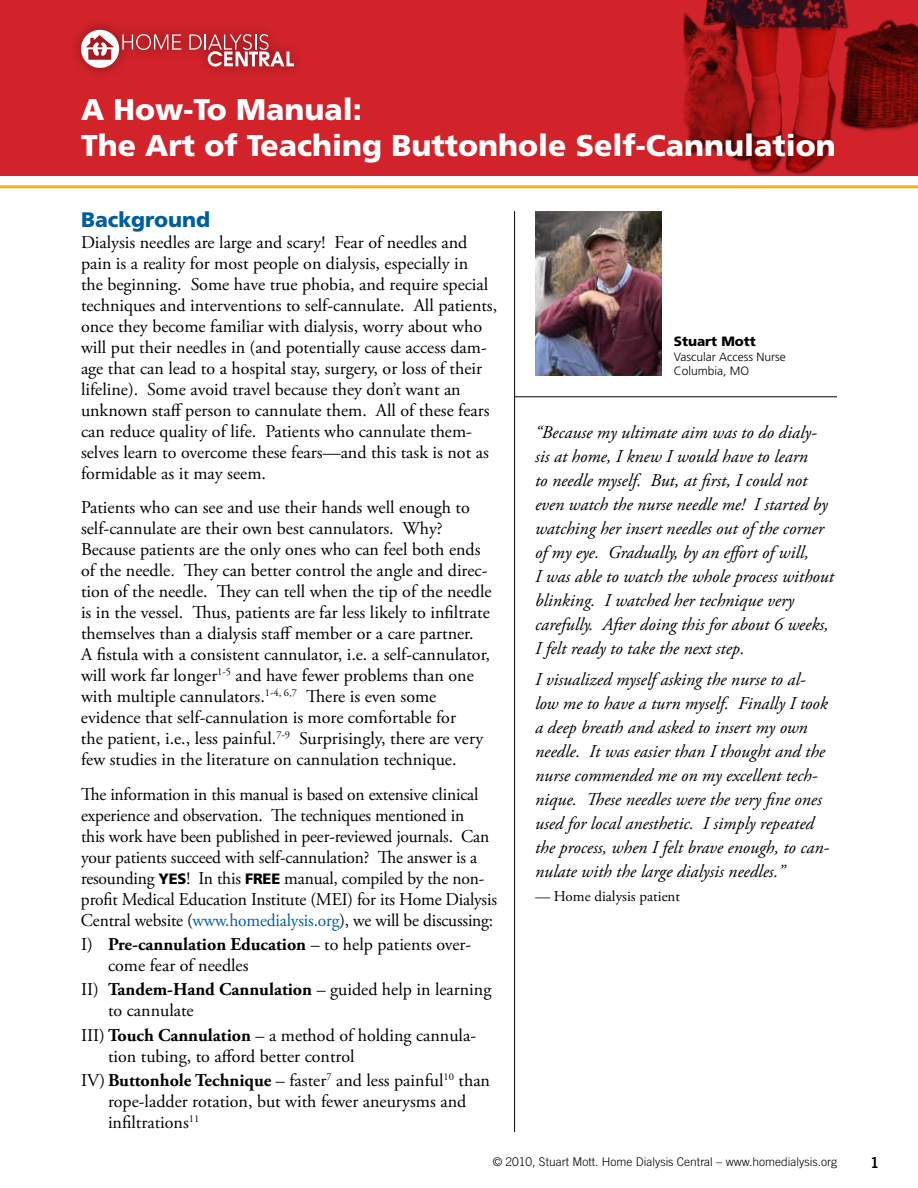
<style>
.page{position:relative;width:918px;height:1188px;background:#fff}
.page>*{position:absolute;margin:0;border:0;box-sizing:border-box;transform-origin:0 0}
.t1{font:900 30px/36px "Frutiger LT Std";color:#fff}
.t2{font:900 21px "Frutiger LT Std";color:#005e9d}
.t3{font:18px/21px "Adobe Garamond Pro";color:#000}
.t4{font:italic 18px/24px "Adobe Garamond Pro";color:#000}
.t5{font:15px "Adobe Garamond Pro";color:#000}
.t6{font:15px "Trade Gothic LT Std Bd 2";color:#000}
.t7{font:900 13.5px "Frutiger LT Std";color:#000}
.t8{font:300 12px "Trade Gothic LT Std";color:#000}
.t9{font:300 12px/14.4px "Frutiger LT Std";color:#000}
.s1{font-family:"Frutiger LT Std";font-weight:900;font-size:15px}
.s2{color:#005e9d}
.s3{font-weight:700}
.s4{font-style:italic}
</style>
<div class="page">
<div style="left:0;top:0;width:918px;height:175px;background:#d2232a"></div>
<hr style="left:514px;top:211px;width:1px;height:921px;background:#000">
<hr style="left:0;top:185px;width:918px;height:3px;background:#fcaf17">
<img style="left:682px;top:0;width:236px;height:175px">
<img style="left:535px;top:211px;width:127px;height:164px">
<hr style="left:515px;top:396px;width:322px;height:1px;background:#000">
<div style="left:67px;top:16px;width:238px;height:63px;background:#000;opacity:.35"></div>
<svg style="left:81px;top:30px;width:100px;height:38px"></svg>
<svg style="left:189px;top:34px;width:105px;height:33px"></svg>
<h1 class="t1" style="left:81px;top:91px;width:756px">A How-To Manual:<br>The Art of Teaching Buttonhole Self-Cannulation</h1>
<p class="t2" style="left:81px;top:207px;width:131px">Background</p>
<p class="t3" style="left:81px;top:232px;width:418px">Dialysis needles are large and scary! Fear of needles and pain is a reality for most people on dialysis, especially in<br>the beginning. Some have true phobia, and require special techniques and interventions to self-cannulate. All patients, once they become familiar with dialysis, worry about who will put their needles in (and potentially cause access dam&shy;age that can lead to a hospital stay, surgery, or loss of their lifeline). Some avoid travel because they don’t want an unknown staff person to cannulate them. All of these fears can reduce quality of life. Patients who cannulate them&shy;selves learn to overcome these fears—and this task is not as formidable as it may seem.</p>
<p class="t3" style="left:81px;top:498px;width:412px">Patients who can see and use their hands well enough to self-cannulate are their own best cannulators. Why?<br>Because patients are the only ones who can feel both ends of the needle. They can better control the angle and direc&shy;tion of the needle. They can tell when the tip of the needle is in the vessel. Thus, patients are far less likely to infiltrate themselves than a dialysis staff member or a care partner.<br>A fistula with a consistent cannulator, i.e. a self-cannulator, will work far longer<sup>1-5</sup> and have fewer problems than one with multiple cannulators.<sup>1-4,</sup> <sup>6,7</sup> There is even some evidence that self-cannulation is more comfortable for<br>the patient, i.e., less painful.<sup>7-9</sup> Surprisingly, there are very few studies in the literature on cannulation technique.</p>
<p class="t3" style="left:81px;top:784px;width:418px">The information in this manual is based on extensive clinical experience and observation. The techniques mentioned in<br>this work have been published in peer-reviewed journals. Can your patients succeed with self-cannulation? The answer is a resounding <span class="s1">YES</span>! In this <span class="s1">FREE</span> manual, compiled by the non&shy;profit Medical Education Institute (MEI) for its Home Dialysis Central website (<span class="s2">www.homedialysis.org</span>), we will be discussing:</p>
<p class="t3" style="left:108px;top:935px;width:365px;text-indent:-27px">I) <span class="s3">Pre-cannulation Education</span> – to help patients over&shy;come fear of needles</p>
<p class="t3" style="left:108px;top:980px;width:385px;text-indent:-27px">II) <span class="s3">Tandem-Hand Cannulation</span> – guided help in learning to cannulate</p>
<p class="t3" style="left:108px;top:1025px;width:370px;text-indent:-27px">III) <span class="s3">Touch Cannulation</span> – a method of holding cannula&shy;tion tubing, to afford better control</p>
<p class="t3" style="left:108px;top:1070px;width:384px;text-indent:-27px">IV)<span class="s3">Buttonhole Technique</span> – faster<sup>7</sup> and less painful<sup>10</sup> than rope-ladder rotation, but with fewer aneurysms and infiltrations<sup>11</sup></p>
<p class="t7" style="left:674px;top:334px;width:84px">Stuart Mott</p>
<p class="t9" style="left:674px;top:350px;width:114px">Vascular Access Nurse<br>Columbia, MO</p>
<p class="t4" style="left:535px;top:421px;width:300px">“Because my ultimate aim was to do dialy&shy;sis at home, I knew I would have to learn<br>to needle myself. But, at first, I could not even watch the nurse needle me! I started by watching her insert needles out of the corner of my eye. Gradually, by an effort of will,<br>I was able to watch the whole process without blinking. I watched her technique very carefully. After doing this for about 6 weeks, I felt ready to take the next step.</p>
<p class="t4" style="left:535px;top:668px;width:296px">I visualized myself asking the nurse to al&shy;low me to have a turn myself. Finally I took a deep breath and asked to insert my own needle. It was easier than I thought and the nurse commended me on my excellent tech&shy;nique. These needles were the very fine ones used for local anesthetic. I simply repeated the process, when I felt brave enough, to can&shy;nulate with the large dialysis needles.”</p>
<p class="t5" style="left:535px;top:887px;width:147px"><span class="s4">—</span> Home dialysis patient</p>
<p class="t8" style="left:493px;top:1155px;width:346px">© 2010, Stuart Mott. Home Dialysis Central – www.homedialysis.org</p>
<p class="t6" style="left:870px;top:1153px;width:11px">1</p>
</div>
